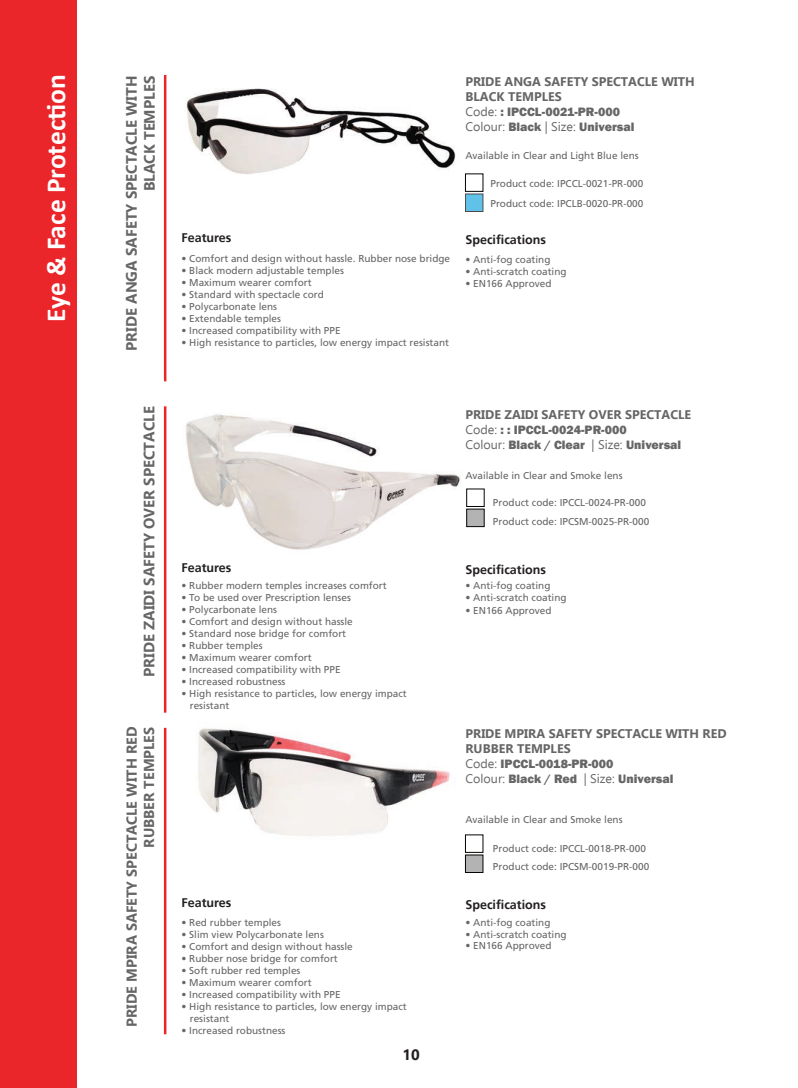
<style>
.page{position:relative;width:798px;height:1088px;background:#fff}
.page>*{position:absolute;margin:0;border:0;box-sizing:border-box;transform-origin:0 0}
.t1{font:700 27.5px "Calibri";color:#fff}
.t2{font:700 15px/18px "Ebrima";color:#666;text-align:right}
.t3{font:700 15px "Ebrima";color:#231f20}
.t4{font:700 14.38px/17.2px "Ebrima";color:#666;text-align:right}
.t5{font:800 12.5px/15px "Franklin Gothic";color:#666}
.t6{font:700 12.5px/15px "Ebrima";color:#666}
.t7{font:700 12.5px "Frutiger";color:#231f20}
.t8{font:10px/12px "Frutiger";color:#666}
.s1{font-family:"Ebrima";font-weight:400}
</style>
<div class="page">
<img style="left:198px;top:728px;width:252px;height:108px">
<img style="left:186px;top:414px;width:285px;height:136px">
<img style="left:186px;top:88px;width:270px;height:86px">
<div style="left:0;top:0;width:76px;height:1088px;background:#eb262b"></div>
<hr style="left:164px;top:75px;width:2px;height:306px;background:#eb262b">
<hr style="left:164px;top:406px;width:2px;height:307px;background:#eb262b">
<hr style="left:164px;top:728px;width:2px;height:306px;background:#eb262b">
<div style="left:466px;top:489px;width:18px;height:18px;border:1px solid #040503"></div>
<div style="left:466px;top:509px;width:18px;height:18px;background:#b3b3b3;border:1px solid #040503"></div>
<div style="left:465px;top:834px;width:18px;height:19px;border:1px solid #040503"></div>
<div style="left:465px;top:855px;width:18px;height:18px;background:#b3b3b3;border:1px solid #040503"></div>
<div style="left:465px;top:174px;width:18px;height:18px;border:1px solid #040503"></div>
<div style="left:465px;top:194px;width:18px;height:18px;background:#61c2e9"></div>
<h1 class="t1" style="left:37px;top:321px;width:249px;rotate:-90deg">Eye &amp; Face Protec on</h1>
<h2 class="t2" style="left:122px;top:351px;width:277px;rotate:-90deg">PRIDE ANGA SAFETY SPECTACLE WITH<br>BLACK TEMPLES</h2>
<h2 class="t2" style="left:139px;top:677px;width:272px;rotate:-90deg">PRIDE ZAIDI SAFETY OVER SPECTACLE</h2>
<h3 class="t4" style="left:123px;top:1027px;width:301px;rotate:-90deg">PRIDE MPIRA SAFETY SPECTACLE WITH RED<br>RUBBER TEMPLES</h3>
<p class="t7" style="left:181px;top:231px;width:51px">Features</p>
<p class="t8" style="left:181px;top:252px;width:270px">• Comfort and design without hassle. Rubber nose bridge</p>
<p class="t8" style="left:181px;top:264px;width:164px">• Black modern adjustable temples</p>
<p class="t8" style="left:181px;top:276px;width:132px">• Maximum wearer comfort</p>
<p class="t8" style="left:181px;top:288px;width:144px">• Standard with spectacle cord</p>
<p class="t8" style="left:181px;top:300px;width:97px">• Polycarbonate lens</p>
<p class="t8" style="left:181px;top:312px;width:101px">• Extendable temples</p>
<p class="t8" style="left:181px;top:324px;width:160px">• Increased compatibility with PPE</p>
<p class="t8" style="left:181px;top:336px;width:269px">• High resistance to particles, low energy impact resistant</p>
<p class="t6" style="left:465px;top:74px;width:231px">PRIDE ANGA SAFETY SPECTACLE WITH<br>BLACK TEMPLES</p>
<p class="t5" style="left:465px;top:105px;width:170px"><span class="s1">Code:</span> : IPCCL-0021-PR-000<br><span class="s1">Colour:</span> Black <span class="s1">| Size:</span> Universal</p>
<p class="t8" style="left:465px;top:150px;width:175px">Available in Clear and Light Blue lens</p>
<p class="t8" style="left:490px;top:173px;width:154px;line-height:20px">Product code: IPCCL-0021-PR-000<br>Product code: IPCLB-0020-PR-000</p>
<p class="t7" style="left:465px;top:232px;width:82px">Specifications</p>
<p class="t8" style="left:465px;top:253px;width:86px">• Anti-fog coating</p>
<p class="t8" style="left:465px;top:265px;width:103px">• Anti-scratch coating</p>
<p class="t8" style="left:465px;top:277px;width:88px">• EN166 Approved</p>
<p class="t6" style="left:465px;top:406px;width:227px">PRIDE ZAIDI SAFETY OVER SPECTACLE</p>
<p class="t5" style="left:465px;top:422px;width:217px"><span class="s1">Code:</span> : : IPCCL-0024-PR-000<br><span class="s1">Colour:</span> Black / Clear <span class="s1">| Size:</span> Universal</p>
<p class="t8" style="left:465px;top:470px;width:159px">Available in Clear and Smoke lens</p>
<p class="t8" style="left:493px;top:497px;width:154px">Product code: IPCCL-0024-PR-000</p>
<p class="t8" style="left:493px;top:515px;width:158px">Product code: IPCSM-0025-PR-000</p>
<p class="t7" style="left:181px;top:560px;width:51px">Features</p>
<p class="t7" style="left:465px;top:562px;width:82px">Specifications</p>
<p class="t8" style="left:181px;top:580px;width:207px">• Rubber modern temples increases comfort</p>
<p class="t8" style="left:181px;top:592px;width:171px">• To be used over Prescription lenses</p>
<p class="t8" style="left:181px;top:604px;width:97px">• Polycarbonate lens</p>
<p class="t8" style="left:181px;top:616px;width:173px">• Comfort and design without hassle</p>
<p class="t8" style="left:181px;top:628px;width:166px">• Standard nose bridge for comfort</p>
<p class="t8" style="left:181px;top:640px;width:83px">• Rubber temples</p>
<p class="t8" style="left:181px;top:652px;width:132px">• Maximum wearer comfort</p>
<p class="t8" style="left:181px;top:664px;width:160px">• Increased compatibility with PPE</p>
<p class="t8" style="left:181px;top:676px;width:105px">• Increased robustness</p>
<p class="t8" style="left:190px;top:688px;width:218px;text-indent:-8px">• High resistance to particles, low energy impact resistant</p>
<p class="t8" style="left:465px;top:580px;width:86px">• Anti-fog coating</p>
<p class="t8" style="left:465px;top:592px;width:103px">• Anti-scratch coating</p>
<p class="t8" style="left:465px;top:605px;width:88px">• EN166 Approved</p>
<p class="t6" style="left:465px;top:725px;width:262px">PRIDE MPIRA SAFETY SPECTACLE WITH RED<br>RUBBER TEMPLES</p>
<p class="t5" style="left:465px;top:756px;width:209px"><span class="s1">Code:</span> IPCCL-0018-PR-000<br><span class="s1">Colour:</span> Black / Red <span class="s1">| Size:</span> Universal</p>
<p class="t8" style="left:465px;top:813px;width:159px">Available in Clear and Smoke lens</p>
<p class="t8" style="left:493px;top:843px;width:154px">Product code: IPCCL-0018-PR-000</p>
<p class="t8" style="left:493px;top:860px;width:158px">Product code: IPCSM-0019-PR-000</p>
<p class="t7" style="left:181px;top:896px;width:51px">Features</p>
<p class="t7" style="left:465px;top:897px;width:82px">Specifications</p>
<p class="t8" style="left:181px;top:916px;width:101px">• Red rubber temples</p>
<p class="t8" style="left:181px;top:928px;width:144px">• Slim view Polycarbonate lens</p>
<p class="t8" style="left:181px;top:940px;width:173px">• Comfort and design without hassle</p>
<p class="t8" style="left:181px;top:952px;width:158px">• Rubber nose bridge for comfort</p>
<p class="t8" style="left:181px;top:964px;width:120px">• Soft rubber red temples</p>
<p class="t8" style="left:181px;top:976px;width:132px">• Maximum wearer comfort</p>
<p class="t8" style="left:181px;top:988px;width:160px">• Increased compatibility with PPE</p>
<p class="t8" style="left:190px;top:1000px;width:218px;text-indent:-8px">• High resistance to particles, low energy impact resistant</p>
<p class="t8" style="left:181px;top:1024px;width:105px">• Increased robustness</p>
<p class="t8" style="left:465px;top:916px;width:86px">• Anti-fog coating</p>
<p class="t8" style="left:465px;top:928px;width:103px">• Anti-scratch coating</p>
<p class="t8" style="left:465px;top:940px;width:88px">• EN166 Approved</p>
<h2 class="t3" style="left:402px;top:1044px;width:19px">10</h2>
</div>
